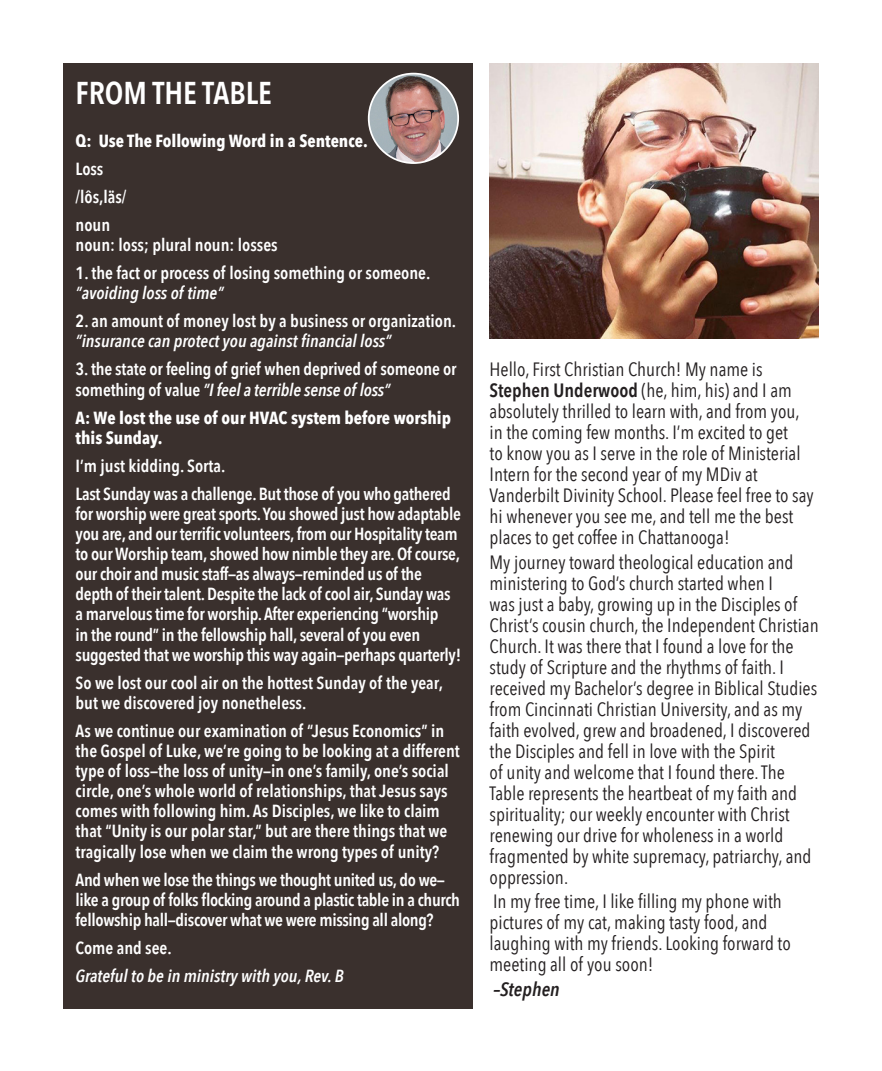
<style>
.page{position:relative;width:882px;height:1071px;background:#fff}
.page>*{position:absolute;margin:0;border:0;box-sizing:border-box;transform-origin:0 0}
.t1{font:600 31.5px "Avenir Next Condensed";color:#fff}
.text_11{font:19.25px/21px "Avenir Next Condensed";color:#231f20}
.text_11-2{font:italic 600 19.25px "Avenir Next Condensed";color:#231f20}
.t2{font:600 17.5px/20.1px "Avenir Next Condensed";letter-spacing:-.01em;color:#fff}
.t3{font:700 17.5px/20.1px "Avenir Next Condensed";color:#fff}
.t4{font:italic 600 17.5px "Avenir Next Condensed";color:#fff}
.s1{font-style:italic}
.s2{font-weight:600}
</style>
<div class="page">
<div style="left:63px;top:63px;width:409px;height:945px;background:#3a302d"></div>
<img style="left:369px;top:74px;width:89px;height:89px;border-radius:45px">
<div style="left:368px;top:73px;width:91px;height:91px;border:2px solid #fff;border-radius:50%"></div>
<img style="left:490px;top:63px;width:329px;height:276px">
<p class="t1" style="left:76px;top:66px;width:198px">FROM THE TABLE</p>
<p class="t3" style="left:76px;top:131px;width:294px">Q: Use The Following Word in a Sentence.</p>
<p class="t2" style="left:76px;top:158px;width:29px">Loss</p>
<p class="t2" style="left:76px;top:186px;width:52px">/lôs,läs/</p>
<p class="t2" style="left:76px;top:214px;width:204px">noun<br>noun: loss; plural noun: losses</p>
<p class="t2" style="left:76px;top:263px;width:356px">1. the fact or process of losing something or someone. <span class="s1">”avoiding loss of time”</span></p>
<p class="t2" style="left:76px;top:311px;width:382px">2. an amount of money lost by a business or organization. <span class="s1">”insurance can protect you against financial loss”</span></p>
<p class="t2" style="left:76px;top:359px;width:382px">3. the state or feeling of grief when deprived of someone or something of value <span class="s1">”I feel a terrible sense of loss”</span></p>
<p class="t3" style="left:76px;top:407px;width:377px">A: We lost the use of our HVAC system before worship this Sunday.</p>
<p class="t2" style="left:76px;top:455px;width:151px">I’m just kidding. Sorta.</p>
<p class="t2" style="left:76px;top:483px;width:387px">Last Sunday was a challenge. But those of you who gathered for worship were great sports. You showed just how adaptable you are, and our terrific volunteers, from our Hospitality team to our Worship team, showed how nimble they are. Of course, our choir and music staff—as always—reminded us of the depth of their talent. Despite the lack of cool air, Sunday was a marvelous time for worship. After experiencing “worship<br>in the round” in the fellowship hall, several of you even suggested that we worship this way again—perhaps quarterly!</p>
<p class="t2" style="left:76px;top:672px;width:369px">So we lost our cool air on the hottest Sunday of the year, but we discovered joy nonetheless.</p>
<p class="t2" style="left:76px;top:720px;width:386px">As we continue our examination of “Jesus Economics” in the Gospel of Luke, we’re going to be looking at a different type of loss—the loss of unity—in one’s family, one’s social circle, one’s whole world of relationships, that Jesus says comes with following him. As Disciples, we like to claim that “Unity is our polar star,” but are there things that we tragically lose when we claim the wrong types of unity?</p>
<p class="t2" style="left:76px;top:869px;width:386px">And when we lose the things we thought united us, do we— like a group of folks flocking around a plastic table in a church fellowship hall—discover what we were missing all along?</p>
<p class="t2" style="left:76px;top:937px;width:98px">Come and see.</p>
<p class="t4" style="left:76px;top:965px;width:270px">Grateful to be in ministry with you, Rev. B</p>
<p class="text_11" style="left:490px;top:358px;width:326px">Hello, First Christian Church! My name is <span class="s2">Stephen Underwood</span> (he, him, his) and I am absolutely thrilled to learn with, and from you, in the coming few months. I’m excited to get<br>to know you as I serve in the role of Ministerial Intern for the second year of my MDiv at Vanderbilt Divinity School. Please feel free to say hi whenever you see me, and tell me the best places to get coffee in Chattanooga!</p>
<p class="text_11" style="left:490px;top:550px;width:331px">My journey toward theological education and ministering to God’s church started when I<br>was just a baby, growing up in the Disciples of Christ’s cousin church, the Independent Christian Church. It was there that I found a love for the study of Scripture and the rhythms of faith. I received my Bachelor’s degree in Biblical Studies from Cincinnati Christian University, and as my faith evolved, grew and broadened, I discovered the Disciples and fell in love with the Spirit<br>of unity and welcome that I found there. The Table represents the heartbeat of my faith and spirituality; our weekly encounter with Christ renewing our drive for wholeness in a world fragmented by white supremacy, patriarchy, and oppression.</p>
<p class="text_11" style="left:490px;top:890px;width:303px">In my free time, I like filling my phone with pictures of my cat, making tasty food, and laughing with my friends. Looking forward to meeting all of you soon!</p>
<p class="text_11-2" style="left:493px;top:978px;width:68px">–Stephen</p>
</div>
